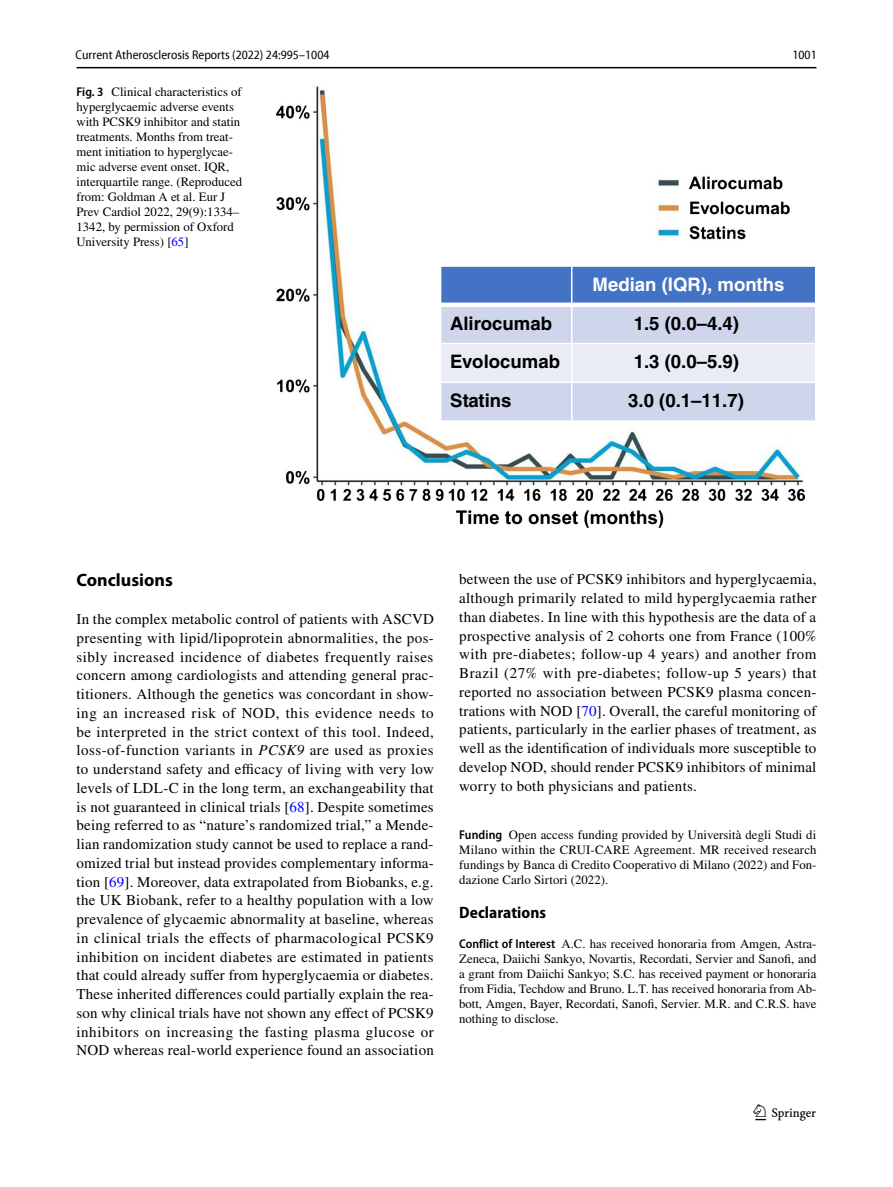
<style>
.page{position:relative;width:893px;height:1187px;background:#fff}
.page>*{position:absolute;margin:0;border:0;box-sizing:border-box;transform-origin:0 0}
.t1{font:22.5px "Springnew Regular 3";color:#000}
.t2{font:18.6px "Helvetica Bold 3";color:#000}
.t3{font:18.6px "Helvetica Bold 3";color:#fff}
.t4{font:700 18px "Myriad Pro";color:#000}
.t5{font:700 semi-condensed 16.5px "Myriad Pro";letter-spacing:.005em;color:#000}
.t6{font:15px/18.8px "STIX";letter-spacing:.015em;color:#000;text-align:justify}
.t7{font:12.75px/15px "STIX";color:#000;text-align:justify}
.t8{font:semi-condensed 12.75px "Myriad Pro Unic";color:#000}
.s1{font-family:"Myriad Pro";font-weight:600;font-stretch:semi-condensed}
.s2{color:#00f}
.s3{font-style:italic}
</style>
<div class="page">
<hr style="left:77px;top:67px;width:739px;height:1px;background:#000">
<img style="left:276px;top:87px;width:529px;height:441px">
<div style="left:441px;top:266px;width:131px;height:39px;background:#4472c4"></div>
<div style="left:572px;top:266px;width:244px;height:39px;background:#4472c4"></div>
<div style="left:441px;top:305px;width:131px;height:38px;background:#cfd5ea"></div>
<div style="left:572px;top:305px;width:244px;height:38px;background:#cfd5ea"></div>
<div style="left:441px;top:343px;width:131px;height:39px;background:#e9ebf5"></div>
<div style="left:572px;top:343px;width:244px;height:39px;background:#e9ebf5"></div>
<div style="left:441px;top:382px;width:131px;height:39px;background:#cfd5ea"></div>
<div style="left:572px;top:382px;width:244px;height:39px;background:#cfd5ea"></div>
<hr style="left:571px;top:265px;width:1px;height:157px;background:#fff">
<div style="left:440px;top:302px;width:376px;height:5px;background:#fff"></div>
<hr style="left:440px;top:343px;width:376px;height:1px;background:#fff">
<hr style="left:440px;top:381px;width:376px;height:2px;background:#fff">
<hr style="left:440px;top:265px;width:1px;height:157px;background:#fff">
<hr style="left:815px;top:265px;width:1px;height:157px;background:#fff">
<hr style="left:440px;top:265px;width:376px;height:2px;background:#fff">
<hr style="left:440px;top:420px;width:376px;height:2px;background:#fff">
<p class="t8" style="left:76px;top:50px;width:255px">Current Atherosclerosis Reports (2022) 24:995–1004</p>
<p class="t8" style="left:792px;top:50px;width:26px">1001</p>
<p class="t7" style="left:77px;top:85px;width:167px;text-align:left"><span class="s1">Fig. 3</span> Clinical characteristics of hyperglycaemic adverse events with PCSK9 inhibitor and statin treatments. Months from treat&shy;ment initiation to hyperglycae&shy;mic adverse event onset. IQR, interquartile range. (Reproduced from: Goldman A et al. Eur J<br>Prev Cardiol 2022, 29(9):1334–<br>1342, by permission of Oxford<br>University Press) [<span class="s2">65</span>]</p>
<p class="t3" style="left:592px;top:273px;width:193px">Median (IQR), months</p>
<p class="t2" style="left:450px;top:311px;width:103px">Alirocumab</p>
<p class="t2" style="left:634px;top:311px;width:107px">1.5 (0.0–4.4)</p>
<p class="t2" style="left:450px;top:350px;width:111px">Evolocumab</p>
<p class="t2" style="left:634px;top:350px;width:107px">1.3 (0.0–5.9)</p>
<p class="t2" style="left:450px;top:389px;width:63px">Statins</p>
<p class="t2" style="left:628px;top:389px;width:117px">3.0 (0.1–11.7)</p>
<p class="t4" style="left:77px;top:568px;width:98px">Conclusions</p>
<p class="t6" style="left:77px;top:610px;width:359px">In the complex metabolic control of patients with ASCVD presenting with lipid/lipoprotein abnormalities, the pos&shy;sibly increased incidence of diabetes frequently raises concern among cardiologists and attending general prac&shy;titioners. Although the genetics was concordant in show&shy;ing an increased risk of NOD, this evidence needs to be interpreted in the strict context of this tool. Indeed, loss-of-function variants in <span class="s3">PCSK9</span> are used as proxies to understand safety and efficacy of living with very low levels of LDL-C in the long term, an exchangeability that is not guaranteed in clinical trials [<span class="s2">68</span>]. Despite sometimes being referred to as “nature’s randomized trial,” a Mende&shy;lian randomization study cannot be used to replace a rand&shy;omized trial but instead provides complementary informa&shy;tion [<span class="s2">69</span>]. Moreover, data extrapolated from Biobanks, e.g. the UK Biobank, refer to a healthy population with a low prevalence of glycaemic abnormality at baseline, whereas in clinical trials the effects of pharmacological PCSK9 inhibition on incident diabetes are estimated in patients that could already suffer from hyperglycaemia or diabetes.<br>These inherited differences could partially explain the rea&shy;son why clinical trials have not shown any effect of PCSK9 inhibitors on increasing the fasting plasma glucose or NOD whereas real-world experience found an association</p>
<p class="t6" style="left:459px;top:571px;width:359px">between the use of PCSK9 inhibitors and hyperglycaemia, although primarily related to mild hyperglycaemia rather than diabetes. In line with this hypothesis are the data of a prospective analysis of 2 cohorts one from France (100% with pre-diabetes; follow-up 4 years) and another from Brazil (27% with pre-diabetes; follow-up 5 years) that reported no association between PCSK9 plasma concen&shy;trations with NOD [<span class="s2">70</span>]. Overall, the careful monitoring of patients, particularly in the earlier phases of treatment, as well as the identification of individuals more susceptible to develop NOD, should render PCSK9 inhibitors of minimal worry to both physicians and patients.</p>
<p class="t7" style="left:459px;top:828px;width:359px"><span class="s1">Funding</span> Open access funding provided by Università degli Studi di Milano within the CRUI-CARE Agreement. MR received research fundings by Banca di Credito Cooperativo di Milano (2022) and Fon&shy;dazione Carlo Sirtori (2022).</p>
<p class="t5" style="left:459px;top:903px;width:88px">Declarations</p>
<p class="t7" style="left:459px;top:937px;width:359px"><span class="s1">Conflict of Interest</span> A.C. has received honoraria from Amgen, Astra-Zeneca, Daiichi Sankyo, Novartis, Recordati, Servier and Sanofi, and a grant from Daiichi Sankyo; S.C. has received payment or honoraria from Fidia, Techdow and Bruno. L.T. has received honoraria from Ab&shy;bott, Amgen, Bayer, Recordati, Sanofi, Servier. M.R. and C.R.S. have nothing to disclose.</p>
<h1 class="t1" style="left:755px;top:1104px;width:62px">1 3</h1>
</div>
